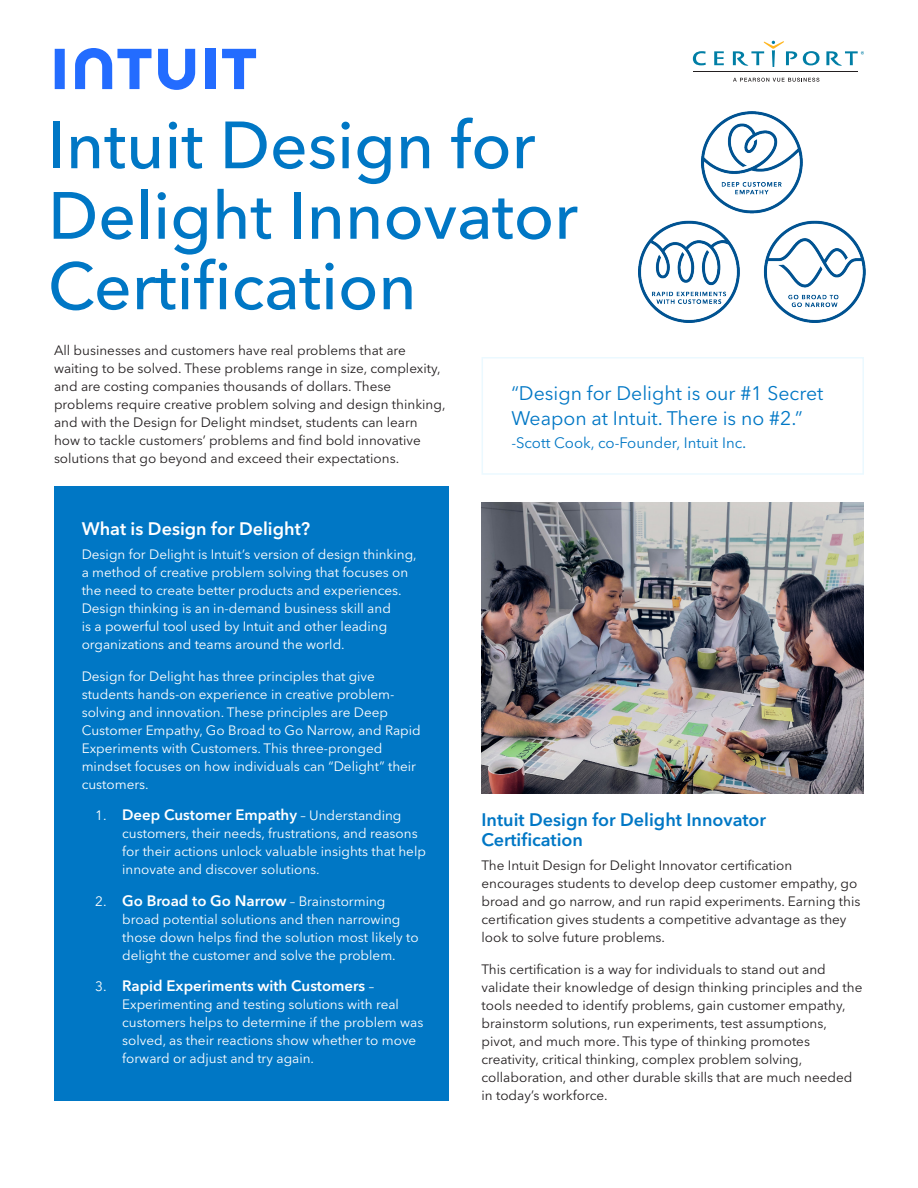
<style>
.page{position:relative;width:918px;height:1188px;background:#fff}
.page>*{position:absolute;margin:0;border:0;box-sizing:border-box;transform-origin:0 0}
.t1{font:500 66px/70.5px "Avenir Nextfor INTUIT";color:#0077c5}
.t2{font:19.5px/25.5px "Avenir Nextfor INTUIT";color:#0077c5}
.Blue_Subhead{font:600 18px/19.5px "Avenir Nextfor INTUIT";color:#0077c5}
.White_Subhead{font:600 18px "Avenir Nextfor INTUIT";color:#fff}
.t3{font:600 15px "Avenir Nextfor INTUIT";color:#fff}
.t4{font:15px "Avenir Nextfor INTUIT";color:#0077c5}
.Body{font:13.5px/18px "Avenir Nextfor INTUIT";color:#231f20}
.White_Body{font:13.5px/18px "Avenir Nextfor INTUIT";color:#fff}
.s1{font-weight:400;font-size:13.5px}
.s2{font-size:16.5px}
</style>
<div class="page">
<div style="left:54px;top:486px;width:395px;height:615px;background:#0077c5"></div>
<img style="left:638px;top:112px;width:228px;height:210px">
<svg style="left:693px;top:51px;width:13px;height:14px"></svg>
<svg style="left:714px;top:51px;width:10px;height:14px"></svg>
<svg style="left:803px;top:51px;width:17px;height:14px"></svg>
<svg style="left:733px;top:41px;width:64px;height:26px"></svg>
<svg style="left:826px;top:51px;width:38px;height:15px"></svg>
<svg style="left:733px;top:78px;width:86px;height:4px"></svg>
<hr style="left:693px;top:72px;width:165px;height:1px;background:#231f20">
<img style="left:482px;top:503px;width:382px;height:291px">
<div style="left:482px;top:357px;width:382px;height:118px;border:2px solid #ebf9ff"></div>
<svg style="left:158px;top:49px;width:37px;height:41px"></svg>
<svg style="left:222px;top:49px;width:34px;height:40px"></svg>
<div style="left:206px;top:49px;width:10px;height:40px;background:#236cff"></div>
<svg style="left:55px;top:49px;width:10px;height:40px"></svg>
<svg style="left:75px;top:48px;width:77px;height:41px"></svg>
<p class="t1" style="left:48px;top:110px;width:531px">Intuit Design for<br>Delight Innovator<br>Certification</p>
<p class="Body" style="left:54px;top:342px;width:393px">All businesses and customers have real problems that are waiting to be solved. These problems range in size, complexity, and are costing companies thousands of dollars. These problems require creative problem solving and design thinking, and with the Design for Delight mindset, students can learn how to tackle customers’ problems and find bold innovative solutions that go beyond and exceed their expectations.</p>
<p class="White_Subhead" style="left:82px;top:517px;width:230px">What is Design for Delight?</p>
<p class="White_Body" style="left:82px;top:546px;width:337px">Design for Delight is Intuit’s version of design thinking, a method of creative problem solving that focuses on the need to create better products and experiences.<br>Design thinking is an in-demand business skill and<br>is a powerful tool used by Intuit and other leading organizations and teams around the world.</p>
<p class="White_Body" style="left:82px;top:667px;width:341px">Design for Delight has three principles that give students hands-on experience in creative problem&shy;solving and innovation. These principles are Deep Customer Empathy, Go Broad to Go Narrow, and Rapid Experiments with Customers. This three-pronged mindset focuses on how individuals can “Delight” their customers.</p>
<p class="t3" style="left:95px;top:806px;width:308px"><span class="s1">1.</span> Deep Customer Empathy <span class="s1">– Understanding</span></p>
<p class="White_Body" style="left:122px;top:825px;width:305px">customers, their needs, frustrations, and reasons for their actions unlock valuable insights that help innovate and discover solutions.</p>
<p class="t3" style="left:95px;top:891px;width:292px"><span class="s1">2.</span> Go Broad to Go Narrow <span class="s1">– Brainstorming</span></p>
<p class="White_Body" style="left:122px;top:910px;width:298px">broad potential solutions and then narrowing those down helps find the solution most likely to delight the customer and solve the problem.</p>
<p class="t3" style="left:95px;top:977px;width:280px"><span class="s1">3.</span> Rapid Experiments with Customers <span class="s1">–</span></p>
<p class="White_Body" style="left:122px;top:996px;width:303px">Experimenting and testing solutions with real customers helps to determine if the problem was solved, as their reactions show whether to move forward or adjust and try again.</p>
<p class="t2" style="left:511px;top:380px;width:314px">“Design for Delight is our #1 Secret<br>Weapon at Intuit. There is no #2.”</p>
<p class="t4" style="left:511px;top:434px;width:237px">-Scott Cook, co-Founder, Intuit Inc<span class="s2">.</span></p>
<p class="Blue_Subhead" style="left:482px;top:810px;width:286px">Intuit Design for Delight Innovator<br>Certification</p>
<p class="Body" style="left:482px;top:857px;width:380px">The Intuit Design for Delight Innovator certification encourages students to develop deep customer empathy, go broad and go narrow, and run rapid experiments. Earning this certification gives students a competitive advantage as they look to solve future problems.</p>
<p class="Body" style="left:482px;top:960px;width:382px">This certification is a way for individuals to stand out and validate their knowledge of design thinking principles and the tools needed to identify problems, gain customer empathy, brainstorm solutions, run experiments, test assumptions, pivot, and much more. This type of thinking promotes creativity, critical thinking, complex problem solving, collaboration, and other durable skills that are much needed in today’s workforce.</p>
</div>
